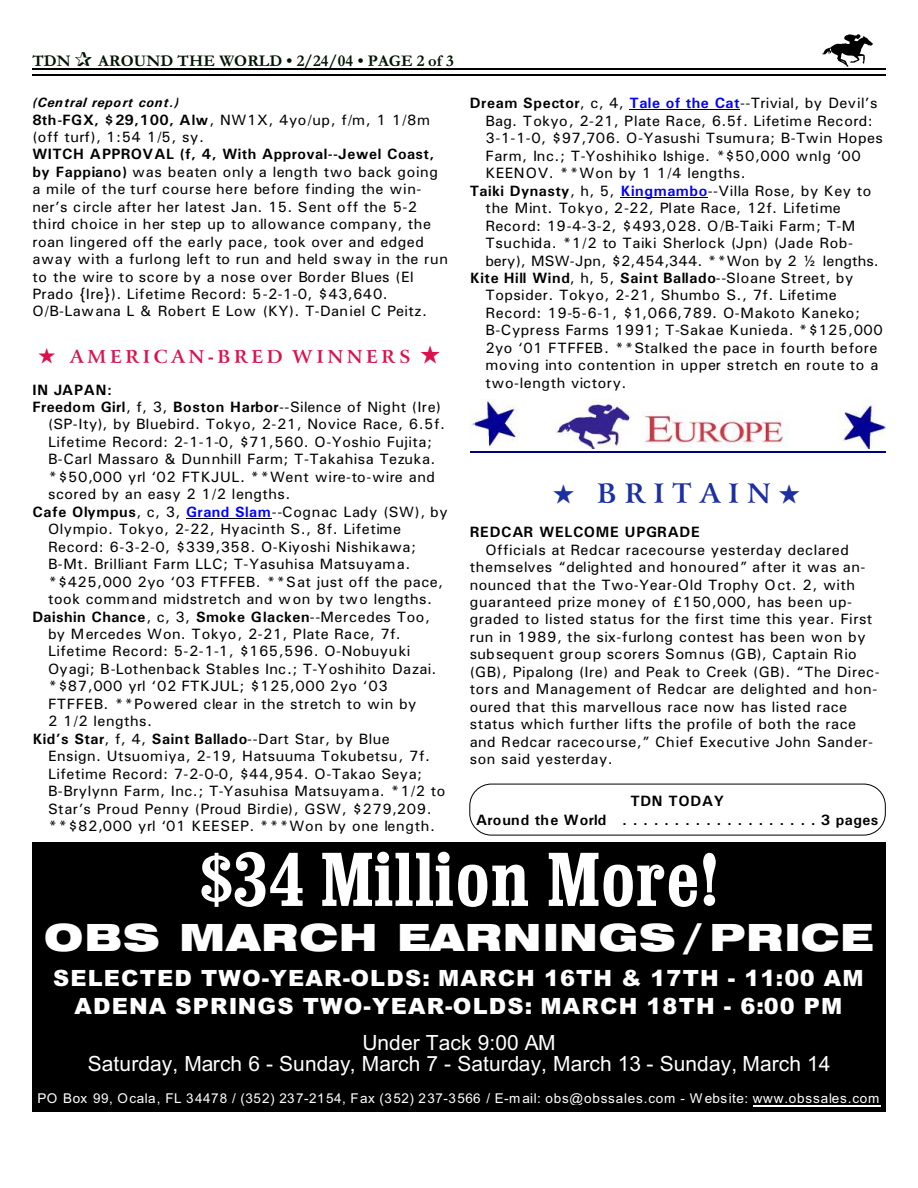
<style>
.page{position:relative;width:918px;height:1188px;background:#fff}
.page>*{position:absolute;margin:0;border:0;box-sizing:border-box;transform-origin:0 0}
.t1{font:76.35px "Clarendon Condensed";letter-spacing:.01em;color:#fff}
.t2{font:37.5px "Swis 721 Blk Ex BT";letter-spacing:.025em;color:#fff}
.t3{font:700 27px "Arrus BT";letter-spacing:.295em;color:#1c30a1}
.t4{font:900 22.35px/28.7px "Arial";letter-spacing:.05em;color:#fff;text-align:center}
.t5{font:21px/20.5px "Arial";letter-spacing:.005em;color:#fff;text-align:center}
.t6{font:700 18px "Arrus BT";letter-spacing:.2em;color:#db124d}
.t7{font:700 16.5px "Garamond";letter-spacing:.005em;color:#001400}
.t8{font:15px/17.4px "Univers";letter-spacing:.03em;color:#000}
.t9{font:700 15px/19.2px "Univers";letter-spacing:.04em;color:#000;text-align:center}
.t10{font:15px "Univers";letter-spacing:.01em;color:#000}
.t11{font:15px "Univers";letter-spacing:.06em;color:#000}
.t12{font:13.5px "Arial";letter-spacing:.06em;color:#fff}
.t13{font:italic 700 13.5px "Univers";letter-spacing:.04em;color:#000}
.s1{font-weight:700}
.s2{font-weight:700;color:#00f}
.s3{font-weight:400}
</style>
<div class="page">
<img style="left:821px;top:35px;width:51px;height:31px">
<hr style="left:32px;top:68px;width:853px;height:1px;background:#000">
<hr style="left:32px;top:75px;width:853px;height:1px;background:#000">
<div style="left:32px;top:842px;width:853px;height:270px;background:#000"></div>
<hr style="left:753px;top:1105px;width:128px;height:1px;background:#fff">
<img style="left:470px;top:399px;width:415px;height:50px">
<hr style="left:470px;top:452px;width:415px;height:1px;background:#000080">
<hr style="left:186px;top:518px;width:86px;height:1px;background:#000">
<hr style="left:630px;top:110px;width:110px;height:1px;background:#000">
<hr style="left:620px;top:197px;width:88px;height:1px;background:#000">
<div style="left:470px;top:784px;width:415px;height:51px;border:1px solid #000;border-radius:22px"></div>
<p class="t7" style="left:32px;top:55px;width:40px">TDN</p>
<p class="t7" style="left:98px;top:55px;width:357px">AROUND THE WORLD • 2/24/04 • PAGE 2 of 3</p>
<p class="t13" style="left:32px;top:98px;width:148px">(Central report cont.)</p>
<p class="t8" style="left:32px;top:112px;width:399px"><span class="s1">8th-FGX, $29,100, Alw</span>, NW1X, 4yo/up, f/m, 1 1/8m (off turf), 1:54 1/5, sy.</p>
<p class="t8" style="left:32px;top:147px;width:417px"><span class="s1">WITCH APPROVAL (f, 4, With Approval--Jewel Coast, by Fappiano)</span> was beaten only a length two back going a mile of the turf course here before finding the win&shy;ner’s circle after her latest Jan. 15. Sent off the 5-2 third choice in her step up to allowance company, the roan lingered off the early pace, took over and edged away with a furlong left to run and held sway in the run to the wire to score by a nose over Border Blues (El Prado {Ire}). Lifetime Record: 5-2-1-0, $43,640.<br>O/B-Lawana L &amp; Robert E Low (KY). T-Daniel C Peitz.</p>
<p class="t6" style="left:39px;top:349px;width:404px">★ AMERICAN-BRED WINNERS ★</p>
<p class="t9" style="left:32px;top:381px;width:81px">IN JAPAN:</p>
<p class="t8" style="left:32px;top:399px;width:410px"><span class="s1">Freedom Girl</span>, f, 3, <span class="s1">Boston Harbor</span>--Silence of Night (Ire)</p>
<p class="t8" style="left:48px;top:417px;width:398px">(SP-Ity), by Bluebird. Tokyo, 2-21, Novice Race, 6.5f.</p>
<p class="t8" style="left:48px;top:434px;width:386px">Lifetime Record: 2-1-1-0, $71,560. O-Yoshio Fujita;</p>
<p class="t8" style="left:48px;top:452px;width:389px">B-Carl Massaro &amp; Dunnhill Farm; T-Takahisa Tezuka.</p>
<p class="t8" style="left:48px;top:469px;width:389px">*$50,000 yrl ‘02 FTKJUL. **Went wire-to-wire and</p>
<p class="t8" style="left:48px;top:487px;width:244px">scored by an easy 2 1/2 lengths.</p>
<p class="t8" style="left:32px;top:504px;width:417px"><span class="s1">Cafe Olympus</span>, c, 3, <span class="s2">Grand Slam</span>--Cognac Lady (SW), by</p>
<p class="t8" style="left:48px;top:522px;width:355px">Olympio. Tokyo, 2-22, Hyacinth S., 8f. Lifetime</p>
<p class="t8" style="left:48px;top:539px;width:370px">Record: 6-3-2-0, $339,358. O-Kiyoshi Nishikawa;</p>
<p class="t8" style="left:48px;top:557px;width:364px">B-Mt. Brilliant Farm LLC; T-Yasuhisa Matsuyama.</p>
<p class="t8" style="left:48px;top:574px;width:397px">*$425,000 2yo ‘03 FTFFEB. **Sat just off the pace,</p>
<p class="t8" style="left:48px;top:592px;width:386px">took command midstretch and won by two lengths.</p>
<p class="t9" style="left:32px;top:608px;width:399px">Daishin Chance<span class="s3">, c, 3,</span> Smoke Glacken<span class="s3">--Mercedes Too,</span></p>
<p class="t8" style="left:48px;top:626px;width:354px">by Mercedes Won. Tokyo, 2-21, Plate Race, 7f.</p>
<p class="t8" style="left:48px;top:644px;width:364px">Lifetime Record: 5-2-1-1, $165,596. O-Nobuyuki</p>
<p class="t10" style="left:48px;top:664px;width:390px">Oyagi; B-Lothenback Stables Inc.; T-Yoshihito Dazai.</p>
<p class="t8" style="left:48px;top:679px;width:341px">*$87,000 yrl ‘02 FTKJUL; $125,000 2yo ‘03</p>
<p class="t8" style="left:48px;top:696px;width:370px">FTFFEB. **Powered clear in the stretch to win by</p>
<p class="t8" style="left:48px;top:714px;width:105px">2 1/2 lengths.</p>
<p class="t8" style="left:32px;top:731px;width:359px"><span class="s1">Kid’s Star</span>, f, 4, <span class="s1">Saint Ballado</span>--Dart Star, by Blue</p>
<p class="t8" style="left:48px;top:749px;width:383px">Ensign. Utsuomiya, 2-19, Hatsuuma Tokubetsu, 7f.</p>
<p class="t8" style="left:48px;top:766px;width:376px">Lifetime Record: 7-2-0-0, $44,954. O-Takao Seya;</p>
<p class="t8" style="left:48px;top:784px;width:399px">B-Brylynn Farm, Inc.; T-Yasuhisa Matsuyama. *1/2 to</p>
<p class="t8" style="left:48px;top:801px;width:385px">Star’s Proud Penny (Proud Birdie), GSW, $279,209.</p>
<p class="t8" style="left:48px;top:819px;width:388px">**$82,000 yrl ‘01 KEESEP. ***Won by one length.</p>
<p class="t8" style="left:470px;top:96px;width:409px"><span class="s1">Dream Spector</span>, c, 4, <span class="s2">Tale of the Cat</span>--Trivial, by Devil’s</p>
<p class="t8" style="left:485px;top:113px;width:389px">Bag. Tokyo, 2-21, Plate Race, 6.5f. Lifetime Record:</p>
<p class="t8" style="left:485px;top:131px;width:399px">3-1-1-0, $97,706. O-Yasushi Tsumura; B-Twin Hopes</p>
<p class="t8" style="left:485px;top:148px;width:377px">Farm, Inc.; T-Yoshihiko Ishige. *$50,000 wnlg ‘00</p>
<p class="t8" style="left:485px;top:166px;width:262px">KEENOV. **Won by 1 1/4 lengths.</p>
<p class="t8" style="left:470px;top:183px;width:403px"><span class="s1">Taiki Dynasty</span>, h, 5, <span class="s2">Kingmambo</span>--Villa Rose, by Key to</p>
<p class="t11" style="left:485px;top:203px;width:357px">the Mint. Tokyo, 2-22, Plate Race, 12f. Lifetime</p>
<p class="t8" style="left:485px;top:218px;width:371px">Record: 19-4-3-2, $493,028. O/B-Taiki Farm; T-M</p>
<p class="t8" style="left:485px;top:236px;width:369px">Tsuchida. *1/2 to Taiki Sherlock (Jpn) (Jade Rob-</p>
<p class="t10" style="left:485px;top:255px;width:395px">bery), MSW-Jpn, $2,454,344. **Won by 2 ½ lengths.</p>
<p class="t9" style="left:470px;top:270px;width:385px">Kite Hill Wind<span class="s3">, h, 5,</span> Saint Ballado<span class="s3">--Sloane Street, by</span></p>
<p class="t8" style="left:485px;top:288px;width:353px">Topsider. Tokyo, 2-21, Shumbo S., 7f. Lifetime</p>
<p class="t8" style="left:485px;top:305px;width:376px">Record: 19-5-6-1, $1,066,789. O-Makoto Kaneko;</p>
<p class="t8" style="left:485px;top:323px;width:399px">B-Cypress Farms 1991; T-Sakae Kunieda. *$125,000</p>
<p class="t8" style="left:485px;top:340px;width:393px">2yo ‘01 FTFFEB. **Stalked the pace in fourth before</p>
<p class="t8" style="left:485px;top:358px;width:394px">moving into contention in upper stretch en route to a</p>
<p class="t8" style="left:485px;top:375px;width:143px">two-length victory.</p>
<h3 class="t3" style="left:553px;top:482px;width:248px">★ BRITAIN★</h3>
<p class="t9" style="left:470px;top:524px;width:231px">REDCAR WELCOME UPGRADE</p>
<p class="t8" style="left:470px;top:542px;width:411px;text-indent:16px">Officials at Redcar racecourse yesterday declared themselves “delighted and honoured” after it was an&shy;nounced that the Two-Year-Old Trophy Oct. 2, with guaranteed prize money of £150,000, has been up&shy;graded to listed status for the first time this year. First run in 1989, the six-furlong contest has been won by subsequent group scorers Somnus (GB), Captain Rio (GB), Pipalong (Ire) and Peak to Creek (GB). “The Direc&shy;tors and Management of Redcar are delighted and hon&shy;oured that this marvellous race now has listed race status which further lifts the profile of both the race and Redcar racecourse,” Chief Executive John Sander&shy;son said yesterday.</p>
<p class="t9" style="left:476px;top:792px;width:404px">TDN TODAY<br>Around the World ...................3 pages</p>
<h1 class="t1" style="left:200px;top:853px;width:521px">$34 Million More!</h1>
<h2 class="t2" style="left:44px;top:923px;width:830px">OBS MARCH EARNINGS / PRICE</h2>
<h3 class="t4" style="left:53px;top:966px;width:812px">SELECTED TWO-YEAR-OLDS: MARCH 16TH &amp; 17TH - 11:00 AM<br>ADENA SPRINGS TWO-YEAR-OLDS: MARCH 18TH - 6:00 PM</h3>
<h3 class="t5" style="left:88px;top:1035px;width:744px">Under Tack 9:00 AM<br>Saturday, March 6 - Sunday, March 7 - Saturday, March 13 - Sunday, March 14</h3>
<p class="t12" style="left:37px;top:1094px;width:844px">PO Box 99, Ocala, FL 34478 / (352) 237-2154, Fax (352) 237-3566 / E-mail: obs@obssales.com - Website: www.obssales.com</p>
</div>
